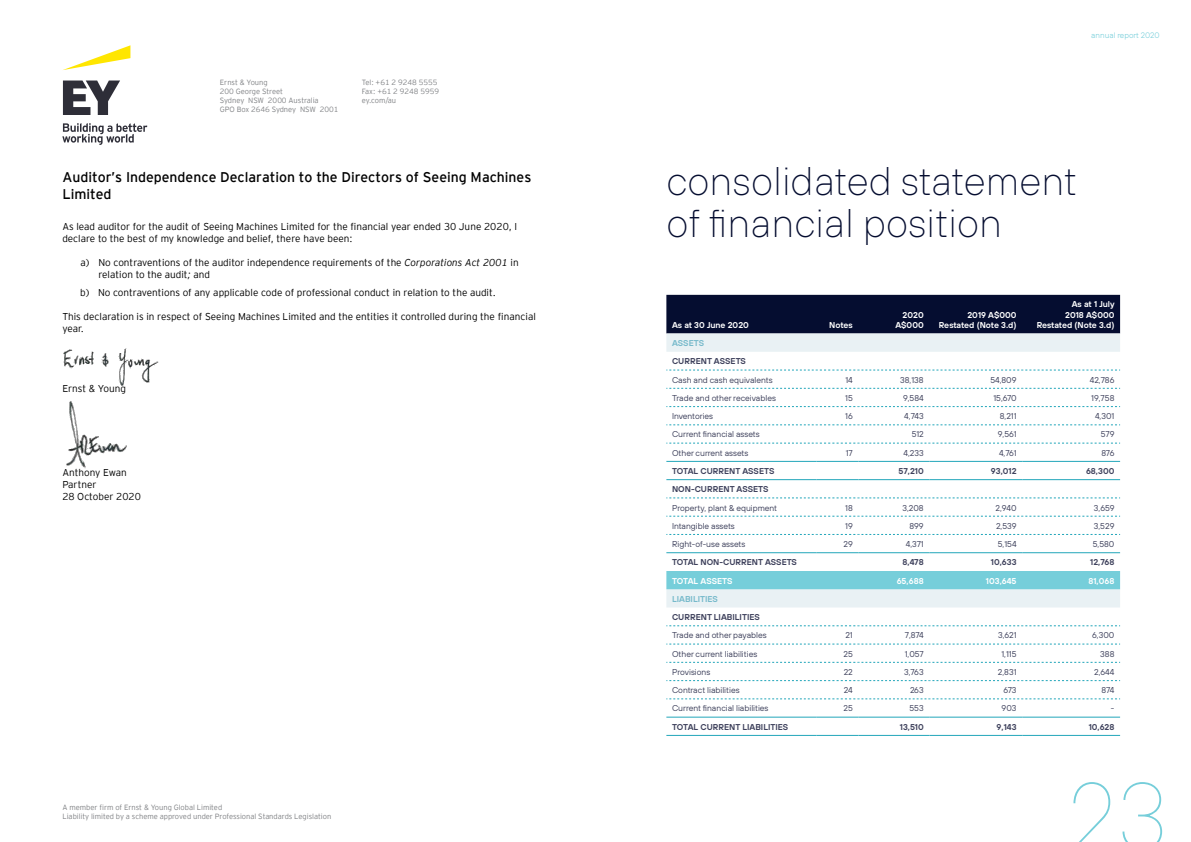
<style>
.page{position:relative;width:1191px;height:842px;background:#fff}
.page>*{position:absolute;margin:0;border:0;box-sizing:border-box;transform-origin:0 0}
.t1{font:100 94.3px "TT Hoves";color:#76ceda}
.t2{font:100 40px/42px "TT Hoves";color:#050d30}
.t3{font:300 14px/16.8px "EY Interstate";color:#000}
.t4{font:300 10px/12px "EY Interstate";color:#000}
.t5{font:8.5px "TT Hoves";color:#3e415c}
.t6{font:600 8.5px "TT Hoves";color:#3e415c}
.t7{font:600 8.5px/10.2px "TT Hoves";color:#fff;text-align:right}
.t8{font:600 8.5px "TT Hoves";color:#77bacb}
.t9{font:300 8px "TT Hoves";color:#76ceda}
.t10{font:300 7.6px/9px "EY Interstate";letter-spacing:-.005em;color:#808285}
.s1{font-style:italic}
</style>
<div class="page">
<div style="left:666px;top:295px;width:454px;height:38px;background:#050d30"></div>
<svg style="left:666px;top:333px;width:454px;height:274px"></svg>
<div style="left:666px;top:571px;width:454px;height:18px;background:#76ceda"></div>
<svg style="left:666px;top:388px;width:454px;height:1px"></svg>
<svg style="left:666px;top:406px;width:454px;height:1px"></svg>
<svg style="left:666px;top:425px;width:454px;height:1px"></svg>
<svg style="left:666px;top:443px;width:454px;height:1px"></svg>
<svg style="left:666px;top:516px;width:454px;height:1px"></svg>
<svg style="left:666px;top:534px;width:454px;height:1px"></svg>
<svg style="left:666px;top:625px;width:454px;height:1px"></svg>
<svg style="left:666px;top:644px;width:454px;height:1px"></svg>
<svg style="left:666px;top:662px;width:454px;height:1px"></svg>
<svg style="left:666px;top:680px;width:454px;height:1px"></svg>
<svg style="left:666px;top:699px;width:454px;height:1px"></svg>
<svg style="left:666px;top:370px;width:454px;height:1px"></svg>
<svg style="left:666px;top:498px;width:454px;height:1px"></svg>
<hr style="left:666px;top:552px;width:150px;height:1px;background:#22a6ba">
<hr style="left:816px;top:552px;width:42px;height:1px;background:#22a6ba">
<hr style="left:858px;top:552px;width:71px;height:1px;background:#22a6ba">
<hr style="left:929px;top:552px;width:93px;height:1px;background:#22a6ba">
<hr style="left:1022px;top:552px;width:98px;height:1px;background:#22a6ba">
<hr style="left:666px;top:717px;width:150px;height:1px;background:#22a6ba">
<hr style="left:816px;top:717px;width:42px;height:1px;background:#22a6ba">
<hr style="left:858px;top:717px;width:71px;height:1px;background:#22a6ba">
<hr style="left:929px;top:717px;width:93px;height:1px;background:#22a6ba">
<hr style="left:1022px;top:717px;width:98px;height:1px;background:#22a6ba">
<hr style="left:666px;top:735px;width:150px;height:1px;background:#22a6ba">
<hr style="left:816px;top:735px;width:42px;height:1px;background:#22a6ba">
<hr style="left:858px;top:735px;width:71px;height:1px;background:#22a6ba">
<hr style="left:929px;top:735px;width:93px;height:1px;background:#22a6ba">
<hr style="left:1022px;top:735px;width:98px;height:1px;background:#22a6ba">
<hr style="left:666px;top:461px;width:150px;height:1px;background:#22a6ba">
<hr style="left:816px;top:461px;width:42px;height:1px;background:#22a6ba">
<hr style="left:858px;top:461px;width:71px;height:1px;background:#22a6ba">
<hr style="left:929px;top:461px;width:93px;height:1px;background:#22a6ba">
<hr style="left:1022px;top:461px;width:98px;height:1px;background:#22a6ba">
<hr style="left:666px;top:479px;width:150px;height:1px;background:#22a6ba">
<hr style="left:816px;top:479px;width:42px;height:1px;background:#22a6ba">
<hr style="left:858px;top:479px;width:71px;height:1px;background:#22a6ba">
<hr style="left:929px;top:479px;width:93px;height:1px;background:#22a6ba">
<hr style="left:1022px;top:479px;width:98px;height:1px;background:#22a6ba">
<svg style="left:63px;top:45px;width:67px;height:25px"></svg>
<svg style="left:62px;top:81px;width:85px;height:64px"></svg>
<img style="left:63px;top:348px;width:96px;height:38px">
<img style="left:66px;top:401px;width:61px;height:68px">
<p class="t10" style="left:220px;top:77px;width:120px">Ernst &amp; Young<br>200 George Street<br>Sydney NSW 2000 Australia<br>GPO Box 2646 Sydney NSW 2001</p>
<p class="t10" style="left:362px;top:77px;width:79px">Tel: +61 2 9248 5555<br>Fax: +61 2 9248 5959 ey.com/au</p>
<h3 class="t3" style="left:62px;top:168px;width:470px">Auditor’s Independence Declaration to the Directors of Seeing Machines<br>Limited</h3>
<p class="t4" style="left:62px;top:219px;width:456px">As lead auditor for the audit of Seeing Machines Limited for the financial year ended 30 June 2020, I declare to the best of my knowledge and belief, there have been:</p>
<p class="t4" style="left:98px;top:255px;width:422px;text-indent:-18px">a) No contraventions of the auditor independence requirements of the <span class="s1">Corporations Act 2001</span> in relation to the audit<span class="s1">;</span> and</p>
<p class="t4" style="left:80px;top:285px;width:417px">b) No contraventions of any applicable code of professional conduct in relation to the audit.</p>
<p class="t4" style="left:62px;top:309px;width:475px">This declaration is in respect of Seeing Machines Limited and the entities it controlled during the financial year.</p>
<p class="t4" style="left:62px;top:382px;width:65px">Ernst &amp; Young</p>
<p class="t4" style="left:62px;top:466px;width:80px">Anthony Ewan<br>Partner<br>28 October 2020</p>
<p class="t10" style="left:62px;top:802px;width:270px">A member firm of Ernst &amp; Young Global Limited<br>Liability limited by a scheme approved under Professional Standards Legislation</p>
<p class="t9" style="left:1091px;top:30px;width:70px">annual report 2020</p>
<h2 class="t2" style="left:666px;top:159px;width:412px">consolidated statement of financial position</h2>
<p class="t7" style="left:672px;top:319px;width:78px">As at 30 June 2020</p>
<p class="t7" style="left:829px;top:319px;width:25px">Notes</p>
<p class="t7" style="left:895px;top:309px;width:30px">2020<br>A$000</p>
<p class="t7" style="left:938px;top:309px;width:79px">2019 A$000<br>Restated (Note 3.d)</p>
<p class="t7" style="left:1036px;top:299px;width:79px">As at 1 July<br>2018 A$000<br>Restated (Note 3.d)</p>
<p class="t8" style="left:672px;top:337px;width:34px">ASSETS</p>
<p class="t6" style="left:672px;top:356px;width:75px">CURRENT ASSETS</p>
<p class="t5" style="left:672px;top:374px;width:102px">Cash and cash equivalents</p>
<p class="t5" style="left:845px;top:374px;width:9px">14</p>
<p class="t5" style="left:900px;top:374px;width:25px">38,138</p>
<p class="t5" style="left:990px;top:374px;width:28px">54,809</p>
<p class="t5" style="left:1089px;top:374px;width:26px">42,786</p>
<p class="t5" style="left:672px;top:393px;width:105px">Trade and other receivables</p>
<p class="t5" style="left:845px;top:393px;width:9px">15</p>
<p class="t5" style="left:903px;top:393px;width:22px">9,584</p>
<p class="t5" style="left:993px;top:393px;width:25px">15,670</p>
<p class="t5" style="left:1091px;top:393px;width:25px">19,758</p>
<p class="t5" style="left:672px;top:411px;width:43px">Inventories</p>
<p class="t5" style="left:845px;top:411px;width:9px">16</p>
<p class="t5" style="left:904px;top:411px;width:21px">4,743</p>
<p class="t5" style="left:999px;top:411px;width:18px">8,211</p>
<p class="t5" style="left:1095px;top:411px;width:21px">4,301</p>
<p class="t5" style="left:672px;top:429px;width:89px">Current financial assets</p>
<p class="t5" style="left:911px;top:429px;width:13px">512</p>
<p class="t5" style="left:997px;top:429px;width:20px">9,561</p>
<p class="t5" style="left:1100px;top:429px;width:15px">579</p>
<p class="t5" style="left:672px;top:447px;width:78px">Other current assets</p>
<p class="t5" style="left:845px;top:447px;width:9px">17</p>
<p class="t5" style="left:903px;top:447px;width:22px">4,233</p>
<p class="t5" style="left:999px;top:447px;width:19px">4,761</p>
<p class="t5" style="left:1101px;top:447px;width:15px">876</p>
<p class="t6" style="left:672px;top:465px;width:104px">TOTAL CURRENT ASSETS</p>
<p class="t6" style="left:898px;top:465px;width:27px">57,210</p>
<p class="t6" style="left:991px;top:465px;width:27px">93,012</p>
<p class="t6" style="left:1086px;top:465px;width:30px">68,300</p>
<p class="t6" style="left:672px;top:484px;width:98px">NON-CURRENT ASSETS</p>
<p class="t5" style="left:672px;top:502px;width:107px">Property, plant &amp; equipment</p>
<p class="t5" style="left:845px;top:502px;width:9px">18</p>
<p class="t5" style="left:902px;top:502px;width:23px">3,208</p>
<p class="t5" style="left:995px;top:502px;width:22px">2,940</p>
<p class="t5" style="left:1093px;top:502px;width:22px">3,659</p>
<p class="t5" style="left:672px;top:520px;width:64px">Intangible assets</p>
<p class="t5" style="left:845px;top:520px;width:9px">19</p>
<p class="t5" style="left:909px;top:520px;width:16px">899</p>
<p class="t5" style="left:996px;top:520px;width:22px">2,539</p>
<p class="t5" style="left:1093px;top:520px;width:22px">3,529</p>
<p class="t5" style="left:672px;top:539px;width:75px">Right-of-use assets</p>
<p class="t5" style="left:843px;top:539px;width:11px">29</p>
<p class="t5" style="left:906px;top:539px;width:19px">4,371</p>
<p class="t5" style="left:997px;top:539px;width:20px">5,154</p>
<p class="t5" style="left:1092px;top:539px;width:23px">5,580</p>
<p class="t6" style="left:672px;top:557px;width:126px">TOTAL NON-CURRENT ASSETS</p>
<p class="t6" style="left:902px;top:557px;width:23px">8,478</p>
<p class="t6" style="left:990px;top:557px;width:27px">10,633</p>
<p class="t6" style="left:1090px;top:557px;width:26px">12,768</p>
<p class="t7" style="left:672px;top:575px;width:62px">TOTAL ASSETS</p>
<p class="t7" style="left:896px;top:575px;width:29px">65,688</p>
<p class="t7" style="left:986px;top:575px;width:32px">103,645</p>
<p class="t7" style="left:1088px;top:575px;width:28px">81,068</p>
<p class="t8" style="left:672px;top:593px;width:47px">LIABILITIES</p>
<p class="t6" style="left:672px;top:611px;width:89px">CURRENT LIABILITIES</p>
<p class="t5" style="left:672px;top:630px;width:96px">Trade and other payables</p>
<p class="t5" style="left:845px;top:630px;width:9px">21</p>
<p class="t5" style="left:905px;top:630px;width:20px">7,874</p>
<p class="t5" style="left:998px;top:630px;width:20px">3,621</p>
<p class="t5" style="left:1092px;top:630px;width:24px">6,300</p>
<p class="t5" style="left:672px;top:648px;width:87px">Other current liabilities</p>
<p class="t5" style="left:843px;top:648px;width:11px">25</p>
<p class="t5" style="left:904px;top:648px;width:20px">1,057</p>
<p class="t5" style="left:1001px;top:648px;width:17px">1,115</p>
<p class="t5" style="left:1100px;top:648px;width:16px">388</p>
<p class="t5" style="left:672px;top:667px;width:40px">Provisions</p>
<p class="t5" style="left:843px;top:667px;width:11px">22</p>
<p class="t5" style="left:904px;top:667px;width:21px">3,763</p>
<p class="t5" style="left:998px;top:667px;width:20px">2,831</p>
<p class="t5" style="left:1094px;top:667px;width:22px">2,644</p>
<p class="t5" style="left:672px;top:685px;width:69px">Contract liabilities</p>
<p class="t5" style="left:844px;top:685px;width:10px">24</p>
<p class="t5" style="left:910px;top:685px;width:15px">263</p>
<p class="t5" style="left:1003px;top:685px;width:15px">673</p>
<p class="t5" style="left:1101px;top:685px;width:14px">874</p>
<p class="t5" style="left:672px;top:703px;width:98px">Current financial liabilities</p>
<p class="t5" style="left:843px;top:703px;width:11px">25</p>
<p class="t5" style="left:909px;top:703px;width:16px">553</p>
<p class="t5" style="left:1001px;top:703px;width:16px">903</p>
<p class="t5" style="left:1111px;top:703px;width:5px">-</p>
<p class="t6" style="left:672px;top:721px;width:118px">TOTAL CURRENT LIABILITIES</p>
<p class="t6" style="left:900px;top:721px;width:25px">13,510</p>
<p class="t6" style="left:996px;top:721px;width:21px">9,143</p>
<p class="t6" style="left:1088px;top:721px;width:27px">10,628</p>
<h1 class="t1" style="left:1066px;top:757px;width:104px">23</h1>
</div>
